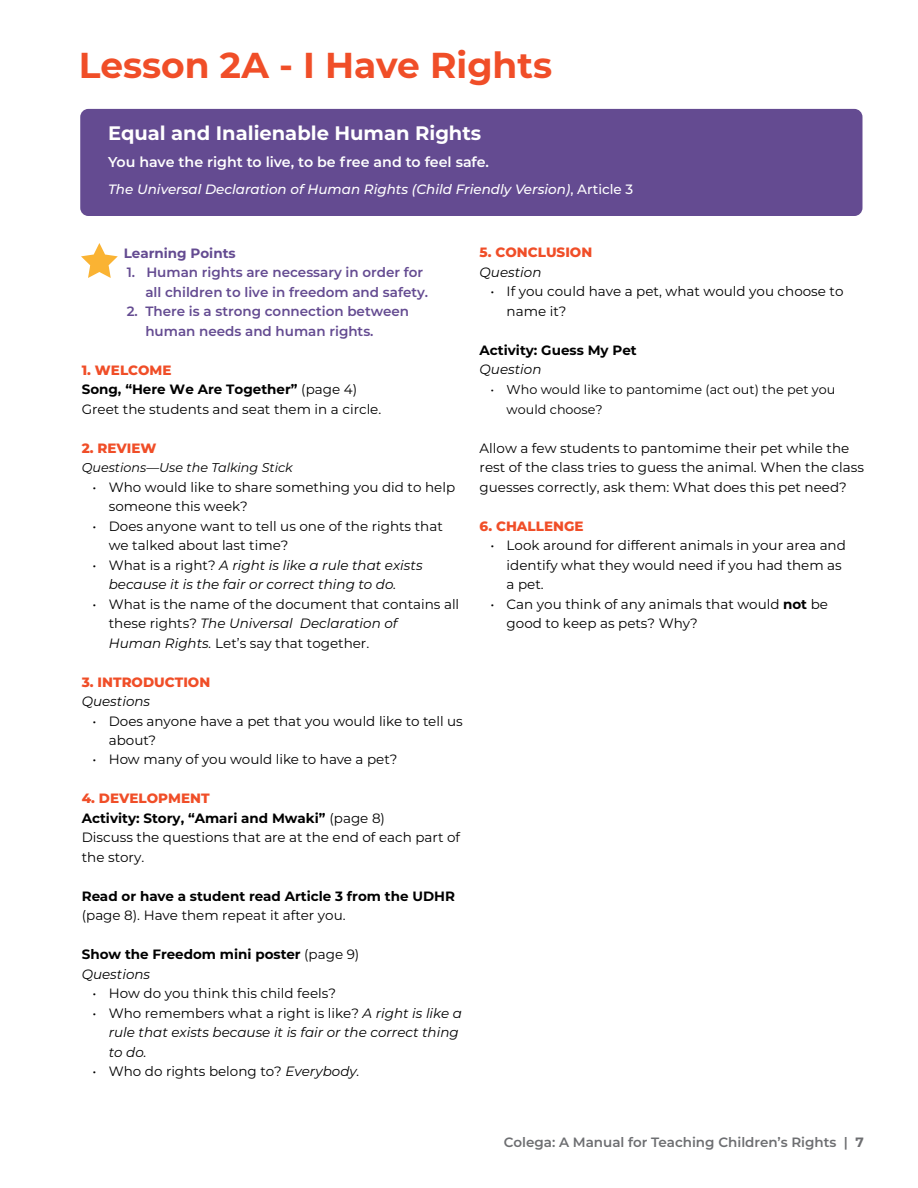
<style>
.page{position:relative;width:918px;height:1188px;background:#fff}
.page>*{position:absolute;margin:0;border:0;box-sizing:border-box;transform-origin:0 0}
.t1{font:700 36px "Montserrat";color:#f04e28}
.t2{font:700 19.5px "Montserrat";color:#fff}
.t3{font:600 14.25px "Montserrat";color:#fff}
.t4{font:13.5px/19.5px "Montserrat";color:#000}
.t5{font:italic 13.5px/19.5px "Montserrat";color:#000}
.t6{font:600 13.5px/19.5px "Montserrat";color:#644b91}
.t7{font:700 13.5px/19.5px "Montserrat";color:#000}
.t8{font:italic 500 13.5px "Montserrat";color:#fff}
.t9{font:800 13.5px "Montserrat";color:#f04e28}
.t10{font:600 13.5px "Montserrat";color:#6d6e71}
.t11{font:700 13.5px "Montserrat";color:#644b91}
.t12{font:12.75px/19.5px "Montserrat";color:#000}
.t13{font:italic 12.75px "Montserrat";color:#000}
.s1{font-style:normal}
.s2{font-weight:800;color:#f04e28}
.s3{font-weight:700}
.s4{font-style:italic}
.s5{font-weight:400}
.s6{font-weight:400;font-style:italic}
</style>
<div class="page">
<div style="left:80px;top:109px;width:782px;height:107px;background:#644b91;border-radius:8px"></div>
<svg style="left:81px;top:243px;width:37px;height:35px"></svg>
<h1 class="t1" style="left:79px;top:39px;width:475px">Lesson 2A - I Have Rights</h1>
<h2 class="t2" style="left:108px;top:119px;width:375px">Equal and Inalienable Human Rights</h2>
<p class="t3" style="left:108px;top:152px;width:383px">You have the right to live, to be free and to feel safe.</p>
<p class="t8" style="left:108px;top:180px;width:527px">The Universal Declaration of Human Rights (Child Friendly Version)<span class="s1">, Article 3</span></p>
<p class="t11" style="left:124px;top:243px;width:113px">Learning Points</p>
<p class="t6" style="left:145px;top:262px;width:284px;text-indent:-19px">1. Human rights are necessary in order for all children to live in freedom and safety.</p>
<p class="t6" style="left:145px;top:301px;width:265px;text-indent:-19px">2. There is a strong connection between human needs and human rights.</p>
<p class="t4" style="left:82px;top:360px;width:301px"><span class="s2">1. WELCOME<br></span><span class="s3">Song, “Here We Are Together”</span> (page 4)<br>Greet the students and seat them in a circle.</p>
<p class="t9" style="left:82px;top:438px;width:76px">2. REVIEW</p>
<p class="t13" style="left:82px;top:459px;width:213px">Questions—Use the Talking Stick</p>
<p class="t4" style="left:109px;top:477px;width:348px;text-indent:-16px">• Who would like to share something you did to help someone this week?</p>
<p class="t4" style="left:109px;top:516px;width:336px;text-indent:-16px">• Does anyone want to tell us one of the rights that we talked about last time?</p>
<p class="t5" style="left:109px;top:555px;width:315px;text-indent:-16px"><span class="s1">• What is a right?</span> A right is like a rule that exists because it is the fair or correct thing to do.</p>
<p class="t4" style="left:109px;top:594px;width:352px;text-indent:-16px">• What is the name of the document that contains all these rights? <span class="s4">The Universal Declaration of<br>Human Rights.</span> Let’s say that together.</p>
<p class="t9" style="left:82px;top:672px;width:130px">3. INTRODUCTION</p>
<p class="t5" style="left:82px;top:691px;width:70px">Questions</p>
<p class="t4" style="left:109px;top:710px;width:356px;text-indent:-16px">• Does anyone have a pet that you would like to tell us about?</p>
<p class="t4" style="left:93px;top:749px;width:306px">• How many of you would like to have a pet?</p>
<p class="t4" style="left:82px;top:788px;width:380px"><span class="s2">4. DEVELOPMENT<br></span><span class="s3">Activity: Story, “Amari and Mwaki”</span> (page 8)<br>Discuss the questions that are at the end of each part of the story.</p>
<p class="t7" style="left:82px;top:886px;width:375px">Read or have a student read Article 3 from the UDHR</p>
<p class="t4" style="left:82px;top:905px;width:265px">(page 8). Have them repeat it after you.</p>
<p class="t7" style="left:82px;top:944px;width:279px">Show the Freedom mini poster <span class="s5">(page 9)<br></span><span class="s6">Questions</span></p>
<p class="t4" style="left:93px;top:983px;width:245px">• How do you think this child feels?</p>
<p class="t5" style="left:109px;top:1003px;width:355px;text-indent:-16px"><span class="s1">• Who remembers what a right is like?</span> A right is like a rule that exists because it is fair or the correct thing to do.</p>
<p class="t4" style="left:93px;top:1061px;width:269px">• Who do rights belong to? <span class="s4">Everybody.</span></p>
<p class="t9" style="left:480px;top:243px;width:114px">5. CONCLUSION</p>
<p class="t5" style="left:480px;top:262px;width:63px">Question</p>
<p class="t4" style="left:507px;top:281px;width:338px;text-indent:-16px">• If you could have a pet, what would you choose to name it?</p>
<p class="t7" style="left:480px;top:340px;width:159px">Activity: Guess My Pet</p>
<p class="t5" style="left:480px;top:359px;width:63px">Question</p>
<p class="t12" style="left:507px;top:379px;width:330px;text-indent:-16px">• Who would like to pantomime (act out) the pet you would choose?</p>
<p class="t4" style="left:480px;top:438px;width:386px">Allow a few students to pantomime their pet while the rest of the class tries to guess the animal. When the class guesses correctly, ask them: What does this pet need?</p>
<p class="t9" style="left:480px;top:516px;width:105px">6. CHALLENGE</p>
<p class="t4" style="left:507px;top:535px;width:341px;text-indent:-16px">• Look around for different animals in your area and identify what they would need if you had them as a pet.</p>
<p class="t4" style="left:507px;top:594px;width:323px;text-indent:-16px">• Can you think of any animals that would <span class="s3">not</span> be good to keep as pets? Why?</p>
<p class="t10" style="left:504px;top:1133px;width:362px">Colega: A Manual for Teaching Children’s Rights | <span class="s3">7</span></p>
</div>
